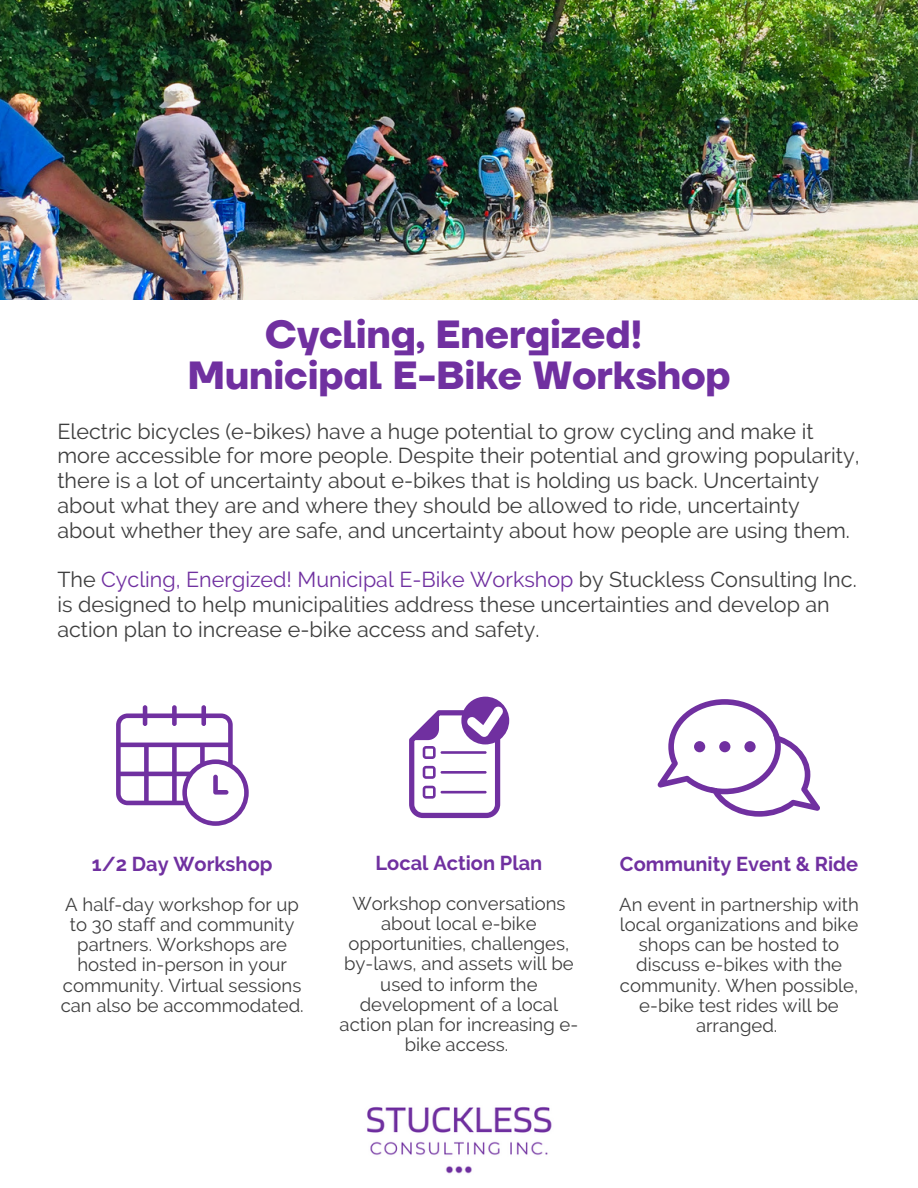
<style>
.page{position:relative;width:918px;height:1188px;background:#fff}
.page>*{position:absolute;margin:0;border:0;box-sizing:border-box;transform-origin:0 0}
.t1{font:700 39.15px/40.5px "TT Firs Neue";letter-spacing:-.005em;color:#7030a0;text-align:center}
.t2{font:21.6px/24.8px "Raleway";color:#3e3e3e}
.t3{font:700 19.95px "Raleway";color:#7030a0}
.t4{font:18.6px/20.2px "Raleway";color:#3e3e3e;text-align:center}
.s1{color:#7030a0}
</style>
<div class="page">
<img style="left:0;top:0;width:918px;height:299px">
<img style="left:367px;top:1106px;width:185px;height:68px">
<svg style="left:657px;top:699px;width:163px;height:118px"></svg>
<div style="left:694px;top:741px;width:11px;height:11px;background:#7030a0;border-radius:50%"></div>
<div style="left:719px;top:741px;width:11px;height:11px;background:#7030a0;border-radius:50%"></div>
<div style="left:744px;top:741px;width:12px;height:11px;background:#7030a0;border-radius:50%"></div>
<svg style="left:116px;top:705px;width:133px;height:121px"></svg>
<svg style="left:409px;top:697px;width:100px;height:121px"></svg>
<h1 class="t1" style="left:187px;top:316px;width:545px">Cycling, Energized!<br>Municipal E-Bike Workshop</h1>
<p class="t2" style="left:57px;top:419px;width:804px">Electric bicycles (e-bikes) have a huge potential to grow cycling and make it more accessible for more people. Despite their potential and growing popularity, there is a lot of uncertainty about e-bikes that is holding us back. Uncertainty about what they are and where they should be allowed to ride, uncertainty about whether they are safe, and uncertainty about how people are using them.</p>
<p class="t2" style="left:57px;top:567px;width:801px">The <span class="s1">Cycling, Energized! Municipal E-Bike Workshop</span> by Stuckless Consulting Inc. is designed to help municipalities address these uncertainties and develop an action plan to increase e-bike access and safety.</p>
<p class="t3" style="left:92px;top:853px;width:182px">1/2 Day Workshop</p>
<p class="t4" style="left:61px;top:894px;width:245px">A half-day workshop for up to 30 staff and community partners. Workshops are hosted in-person in your community. Virtual sessions can also be accommodated.</p>
<p class="t3" style="left:376px;top:852px;width:168px">Local Action Plan</p>
<p class="t4" style="left:340px;top:893px;width:240px">Workshop conversations about local e-bike opportunities, challenges, by-laws, and assets will be used to inform the development of a local action plan for increasing e&shy;bike access.</p>
<p class="t3" style="left:620px;top:853px;width:240px">Community Event &amp; Ride</p>
<p class="t4" style="left:619px;top:894px;width:241px">An event in partnership with local organizations and bike shops can be hosted to discuss e-bikes with the community. When possible, e-bike test rides will be arranged.</p>
</div>
